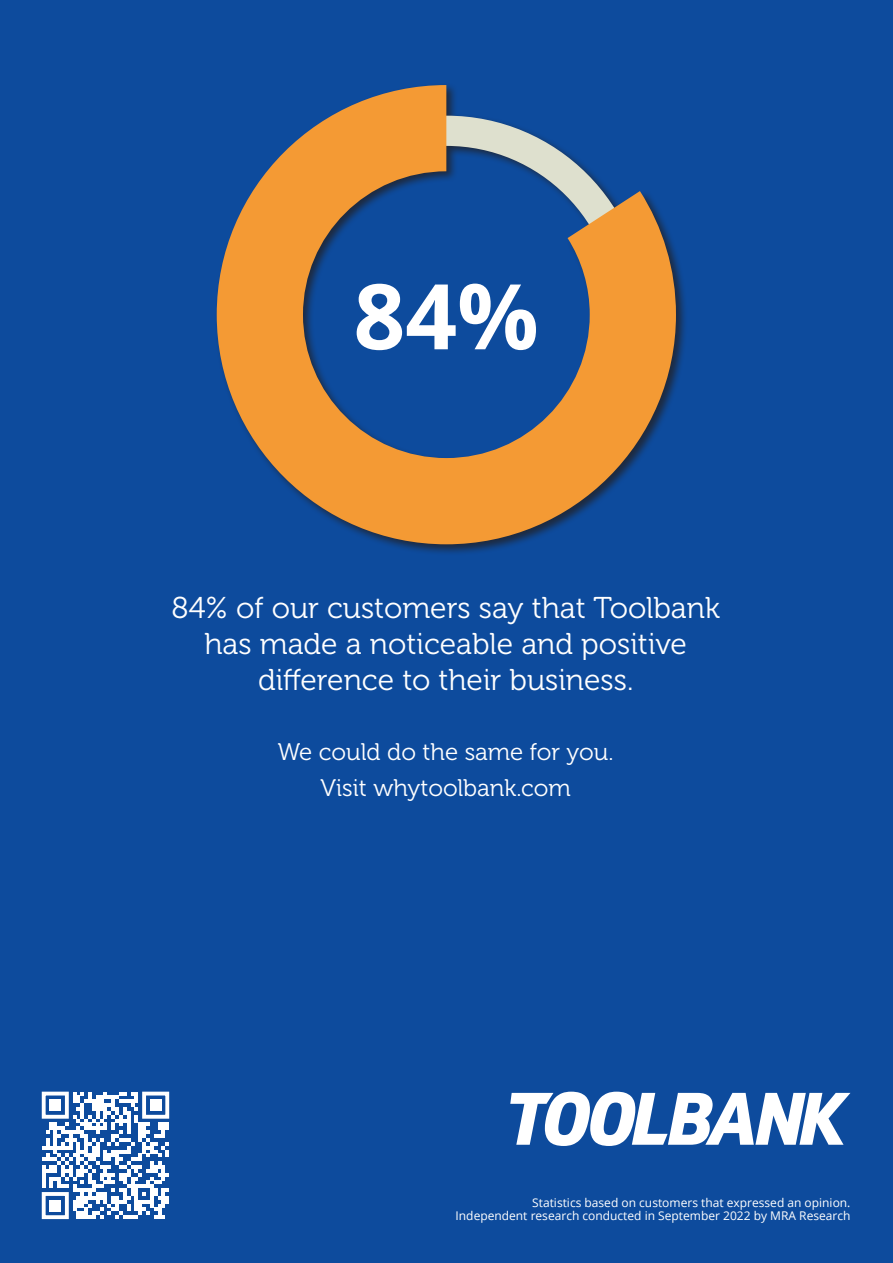
<style>
.page{position:relative;width:893px;height:1263px;background:#0d4b9d}
.page>*{position:absolute;margin:0;border:0;box-sizing:border-box;transform-origin:0 0}
.t1{font:700 90.75px "Open Sans";color:#fff}
.t2{font:30px "Museo 300";color:#fff}
.t3{font:24px "Museo 300";color:#fff}
.t4{font:12px "Open Sans";color:#fff}
</style>
<div class="page">
<div style="left:214px;top:83px;width:473px;height:473px;background:#231f20;opacity:.75"></div>
<svg style="left:217px;top:85px;width:459px;height:459px"></svg>
<svg style="left:42px;top:1092px;width:127px;height:127px"></svg>
<svg style="left:510px;top:1092px;width:340px;height:54px"></svg>
<p class="t1" style="left:353px;top:252px;width:187px">84%</p>
<p class="t2" style="left:172px;top:591px;width:550px">84% of our customers say that Toolbank</p>
<p class="t2" style="left:204px;top:627px;width:484px">has made a noticeable and positive</p>
<p class="t2" style="left:258px;top:663px;width:377px">difference to their business.</p>
<p class="t3" style="left:278px;top:739px;width:337px">We could do the same for you.</p>
<p class="t3" style="left:320px;top:775px;width:252px">Visit whytoolbank.com</p>
<p class="t4" style="left:532px;top:1194px;width:320px">Statistics based on customers that expressed an opinion.</p>
<p class="t4" style="left:456px;top:1208px;width:396px">Independent research conducted in September 2022 by MRA Research</p>
</div>
